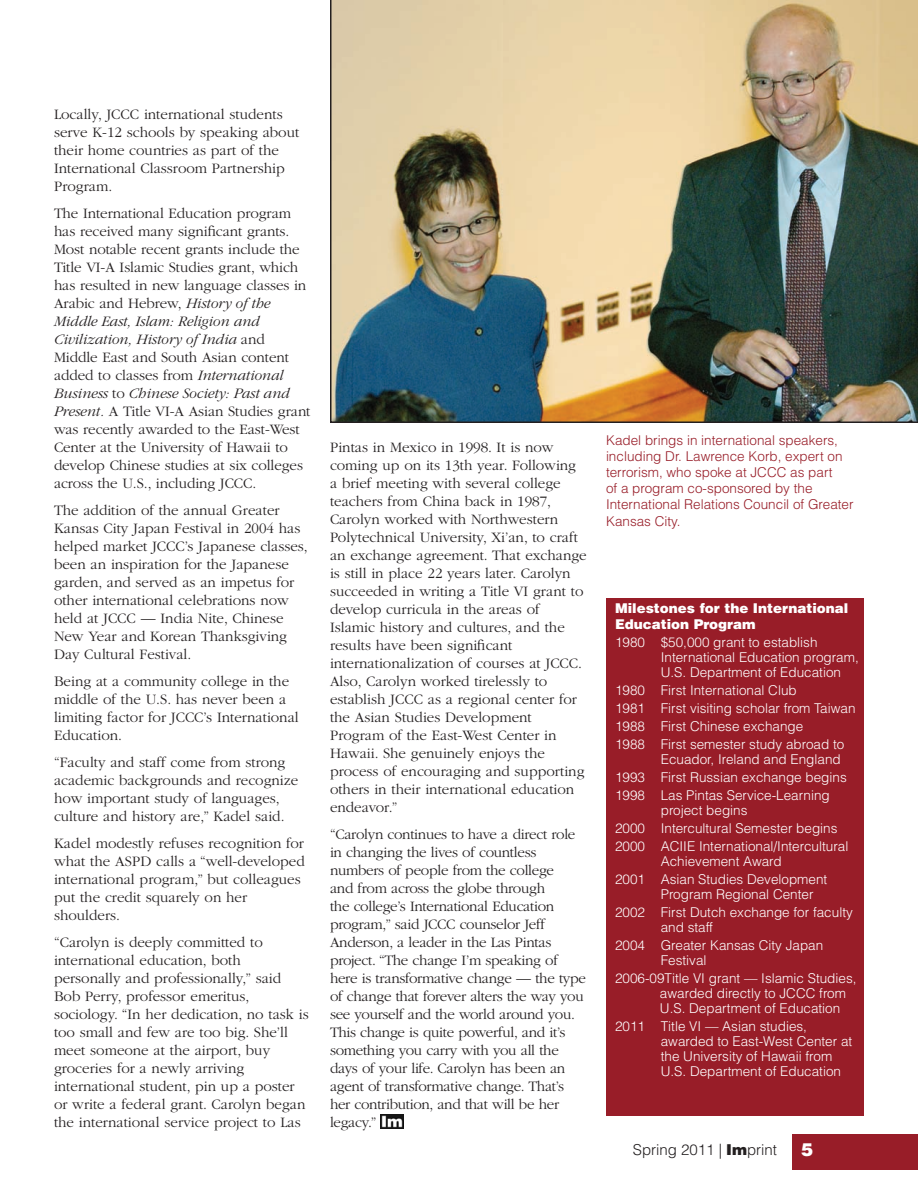
<style>
.page{position:relative;width:918px;height:1188px;background:#fff}
.page>*{position:absolute;margin:0;border:0;box-sizing:border-box;transform-origin:0 0}
.t1{font:900 18px "Helvetica LT Std";color:#fff}
.t2{font:300 15px/18px "ITC Garamond Std";color:#231f20}
.t3{font:300 15px/18px "ITC Garamond Std";letter-spacing:-.02em;color:#231f20}
.t4{font:300 15px "Helvetica LT Std";color:#231f20}
.t5{font:300 13.5px/18px "Helvetica LT Std";color:#fff}
.t6{font:300 13.5px/16.2px "Helvetica LT Std";color:#981d28}
.t7{font:900 13.5px/16.2px "Helvetica LT Std";color:#fff}
.s1{font-style:italic}
.s2{font-weight:900}
</style>
<div class="page">
<svg style="left:403px;top:1114px;width:1px;height:15px"></svg>
<img style="left:380px;top:1114px;width:23px;height:15px">
<div style="left:792px;top:1134px;width:126px;height:36px;background:#981d28"></div>
<div style="left:606px;top:598px;width:258px;height:518px;background:#981d28"></div>
<img style="left:330px;top:0;width:588px;height:423px">
<p class="t2" style="left:54px;top:106px;width:247px">Locally, JCCC international students serve K-12 schools by speaking about their home countries as part of the<br>International Classroom Partnership<br>Program.</p>
<p class="t2" style="left:54px;top:205px;width:258px">The International Education program has received many significant grants.<br>Most notable recent grants include the Title VI-A Islamic Studies grant, which has resulted in new language classes in Arabic and Hebrew, <span class="s1">History of the Middle East, Islam: Religion and Civilization, History of India</span> and Middle East and South Asian content added to classes from <span class="s1">International Business</span> to <span class="s1">Chinese Society: Past and Present.</span> A Title VI-A Asian Studies grant was recently awarded to the East-West Center at the University of Hawaii to develop Chinese studies at six colleges across the U.S., including JCCC.</p>
<p class="t2" style="left:54px;top:502px;width:255px">The addition of the annual Greater Kansas City Japan Festival in 2004 has helped market JCCC’s Japanese classes, been an inspiration for the Japanese garden, and served as an impetus for other international celebrations now held at JCCC — India Nite, Chinese New Year and Korean Thanksgiving Day Cultural Festival.</p>
<p class="t2" style="left:54px;top:673px;width:246px">Being at a community college in the middle of the U.S. has never been a limiting factor for JCCC’s International<br>Education.</p>
<p class="t2" style="left:54px;top:754px;width:246px">“Faculty and staff come from strong academic backgrounds and recognize how important study of languages, culture and history are,” Kadel said.</p>
<p class="t2" style="left:54px;top:835px;width:252px">Kadel modestly refuses recognition for what the ASPD calls a “well-developed international program,” but colleagues put the credit squarely on her shoulders.</p>
<p class="t2" style="left:54px;top:934px;width:256px">“Carolyn is deeply committed to international education, both personally and professionally,” said Bob Perry, professor emeritus, sociology. “In her dedication, no task is too small and few are too big. She’ll meet someone at the airport, buy groceries for a newly arriving international student, pin up a poster or write a federal grant. Carolyn began the international service project to Las</p>
<p class="t2" style="left:330px;top:439px;width:258px">Pintas in Mexico in 1998. It is now coming up on its 13th year. Following a brief meeting with several college teachers from China back in 1987, Carolyn worked with Northwestern Polytechnical University, Xi’an, to craft an exchange agreement. That exchange is still in place 22 years later. Carolyn succeeded in writing a Title VI grant to develop curricula in the areas of Islamic history and cultures, and the results have been significant internationalization of courses at JCCC.<br>Also, Carolyn worked tirelessly to establish JCCC as a regional center for the Asian Studies Development Program of the East-West Center in Hawaii. She genuinely enjoys the process of encouraging and supporting others in their international education endeavor.”</p>
<p class="t3" style="left:330px;top:826px;width:258px">“Carolyn continues to have a direct role in changing the lives of countless numbers of people from the college<br>and from across the globe through<br>the college’s International Education program,” said JCCC counselor Jeff Anderson, a leader in the Las Pintas project. “The change I’m speaking of here is transformative change — the type of change that forever alters the way you see yourself and the world around you.<br>This change is quite powerful, and it’s something you carry with you all the days of your life. Carolyn has been an agent of transformative change. That’s her contribution, and that will be her legacy.”</p>
<p class="t6" style="left:606px;top:433px;width:249px">Kadel brings in international speakers, including Dr. Lawrence Korb, expert on terrorism, who spoke at JCCC as part<br>of a program co-sponsored by the International Relations Council of Greater Kansas City.</p>
<p class="t7" style="left:615px;top:601px;width:235px">Milestones for the International<br>Education Program</p>
<p class="t5" style="left:661px;top:636px;width:200px;line-height:15px;text-indent:-46px">1980 $50,000 grant to establish<br>International Education program,<br>U.S. Department of Education</p>
<p class="t5" style="left:615px;top:682px;width:242px">1980 First International Club<br>1981 First visiting scholar from Taiwan 1988 First Chinese exchange<br>1988 First semester study abroad to</p>
<p class="t5" style="left:615px;top:751px;width:233px;text-indent:46px">Ecuador, Ireland and England<br>1993 First Russian exchange begins<br>1998 Las Pintas Service-Learning</p>
<p class="t5" style="left:615px;top:802px;width:235px;text-indent:46px">project begins<br>2000 Intercultural Semester begins<br>2000 ACIIE International/Intercultural</p>
<p class="t5" style="left:615px;top:853px;width:214px;text-align:center">Achievement Award<br>2001 Asian Studies Development</p>
<p class="t5" style="left:615px;top:886px;width:239px;text-align:center">Program Regional Center<br>2002 First Dutch exchange for faculty</p>
<p class="t5" style="left:615px;top:919px;width:210px;text-indent:46px">and staff<br>2004 Greater Kansas City Japan</p>
<p class="t5" style="left:615px;top:952px;width:243px;text-indent:46px">Festival<br>2006-09Title VI grant — Islamic Studies,</p>
<p class="t5" style="left:660px;top:987px;width:188px;line-height:15px">awarded directly to JCCC from<br>U.S. Department of Education</p>
<p class="t5" style="left:661px;top:1020px;width:193px;line-height:15px;text-indent:-46px">2011 Title VI — Asian studies, awarded to East-West Center at the University of Hawaii from<br>U.S. Department of Education</p>
<p class="t4" style="left:633px;top:1144px;width:146px">Spring 2011 | <span class="s2">Im</span>print</p>
<p class="t1" style="left:801px;top:1143px;width:14px">5</p>
</div>
